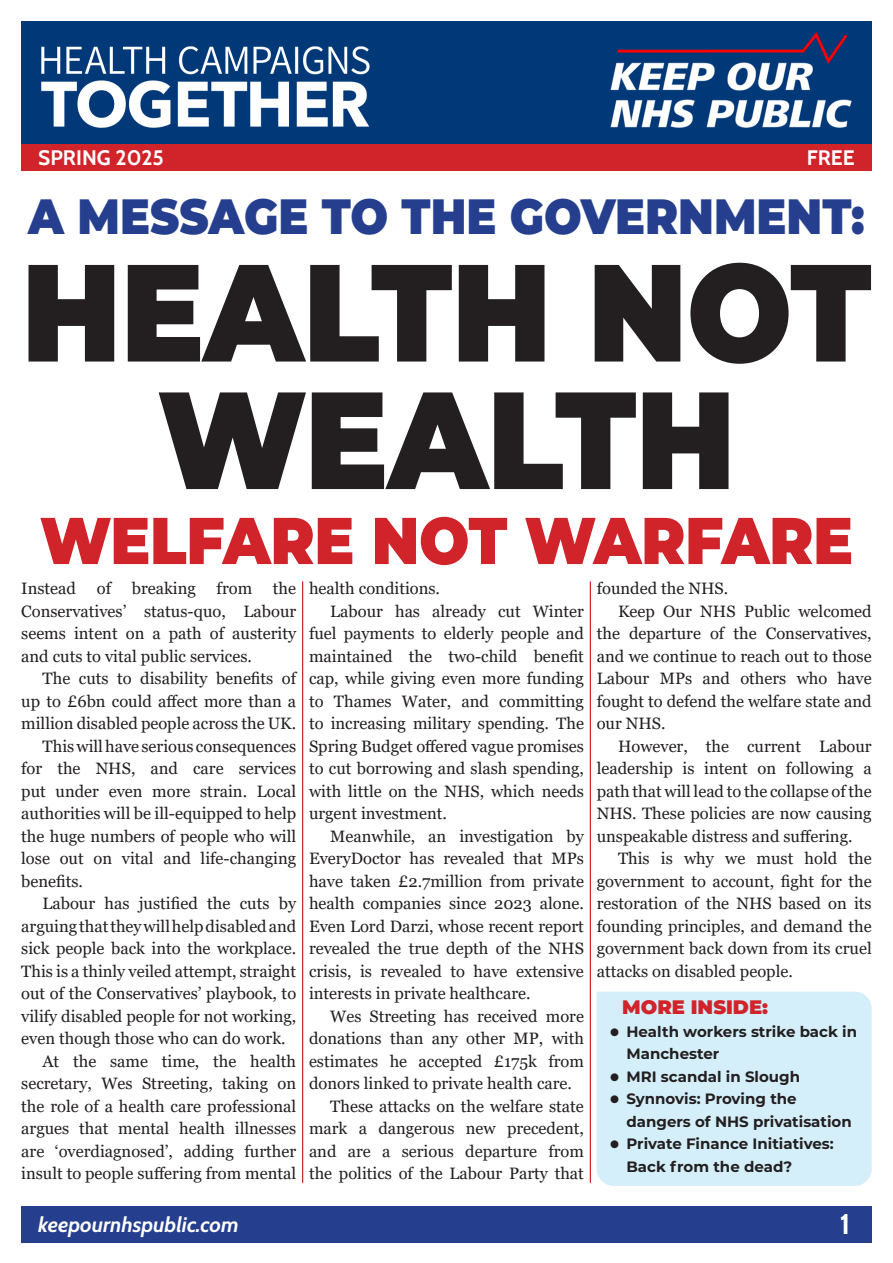
<style>
.page{position:relative;width:893px;height:1263px;background:#fff}
.page>*{position:absolute;margin:0;border:0;box-sizing:border-box;transform-origin:0 0}
.t1{font:900 138px/127.5px "Montserrat";letter-spacing:-.005em;color:#231f20;text-align:center;scale:.9 1}
.t2{font:900 66px "Montserrat";letter-spacing:-.005em;color:#d1232a;scale:.9 1}
.t3{font:900 49.5px "Montserrat";color:#253f8e;scale:.9 1}
.t4{font:28.5px "Cabin";color:#fff}
.t5{font:italic 21px "Cabin";color:#fff}
.t6{font:21px "Cabin";color:#fff}
.t7{font:900 19.5px "Montserrat";color:#d1232a}
.t8{font:16.5px/22.5px "Georgia";color:#231f20;text-align:justify}
.t9{font:700 15px/22.5px "Montserrat";color:#231f20}
</style>
<div class="page">
<hr style="left:302px;top:582px;width:1px;height:601px;background:#d1232a">
<hr style="left:590px;top:582px;width:1px;height:601px;background:#d1232a">
<div style="left:597px;top:992px;width:275px;height:194px;background:#d4eff9"></div>
<img style="left:21px;top:21px;width:851px;height:124px">
<div style="left:597px;top:1206px;width:275px;height:36px;background:#253f8e"></div>
<div style="left:21px;top:145px;width:425px;height:26px;background:#d1232a"></div>
<div style="left:446px;top:145px;width:426px;height:26px;background:#d1232a"></div>
<div style="left:21px;top:1206px;width:576px;height:36px;background:#253f8e"></div>
<svg style="left:611px;top:1028px;width:8px;height:8px"></svg>
<svg style="left:611px;top:1073px;width:8px;height:8px"></svg>
<svg style="left:611px;top:1095px;width:8px;height:8px"></svg>
<svg style="left:611px;top:1140px;width:8px;height:8px"></svg>
<p class="t6" style="left:38px;top:141px;width:127px">SPRING 2025</p>
<p class="t6" style="left:807px;top:141px;width:50px">FREE</p>
<p class="t3" style="left:28px;top:179px;width:931px">A MESSAGE TO THE GOVERNMENT:</p>
<p class="t1" style="left:21px;top:240px;width:946px">HEALTH NOT<br>WEALTH</p>
<p class="t2" style="left:40px;top:491px;width:905px">WELFARE NOT WARFARE</p>
<p class="t8" style="left:21px;top:577px;width:276px;text-indent:252px">the Conservatives’ status-quo, Labour seems intent on a path of austerity and cuts to vital public services.</p>
<p class="t8" style="left:21px;top:667px;width:276px;text-indent:21px">The cuts to disability benefits of up to £6bn could affect more than a million disabled people across the UK.</p>
<p class="t8" style="left:21px;top:735px;width:276px;text-indent:21px">This will have serious consequences for the NHS, and care services put under even more strain. Local authorities will be ill-equipped to help the huge numbers of people who will lose out on vital and life-changing benefits.</p>
<p class="t8" style="left:21px;top:892px;width:276px;text-indent:21px">Labour has justified the cuts by arguing that they will help disabled and sick people back into the workplace.<br>This is a thinly veiled attempt, straight out of the Conservatives’ playbook, to vilify disabled people for not working, even though those who can do work.</p>
<p class="t8" style="left:21px;top:1050px;width:276px;text-indent:21px">At the same time, the health secretary, Wes Streeting, taking on the role of a health care professional argues that mental health illnesses are ‘overdiagnosed’, adding further insult to people suffering from mental</p>
<p class="t8" style="left:21px;top:577px;width:56px">Instead</p>
<p class="t8" style="left:97px;top:577px;width:16px">of</p>
<p class="t8" style="left:132px;top:577px;width:66px">breaking</p>
<p class="t8" style="left:217px;top:577px;width:37px">from</p>
<p class="t8" style="left:309px;top:577px;width:133px">health conditions.</p>
<p class="t8" style="left:309px;top:600px;width:276px;text-indent:21px">Labour has already cut Winter fuel payments to elderly people and maintained the two-child benefit cap, while giving even more funding to Thames Water, and committing to increasing military spending. The Spring Budget offered vague promises to cut borrowing and slash spending, with little on the NHS, which needs urgent investment.</p>
<p class="t8" style="left:309px;top:825px;width:276px;text-indent:21px">Meanwhile, an investigation by EveryDoctor has revealed that MPs have taken £2.7million from private health companies since 2023 alone.<br>Even Lord Darzi, whose recent report revealed the true depth of the NHS crisis, is revealed to have extensive interests in private healthcare.</p>
<p class="t8" style="left:309px;top:1005px;width:276px;text-indent:21px">Wes Streeting has received more donations than any other MP, with estimates he accepted £175k from donors linked to private health care.</p>
<p class="t8" style="left:309px;top:1095px;width:276px;text-indent:21px">These attacks on the welfare state mark a dangerous new precedent, and are a serious departure from the politics of the Labour Party that</p>
<p class="t8" style="left:597px;top:577px;width:133px">founded the NHS.</p>
<p class="t8" style="left:597px;top:600px;width:276px;text-indent:21px">Keep Our NHS Public welcomed the departure of the Conservatives, and we continue to reach out to those Labour MPs and others who have fought to defend the welfare state and our NHS.</p>
<p class="t8" style="left:597px;top:735px;width:276px;text-indent:21px">However, the current Labour leadership is intent on following a path that will lead to the collapse of the NHS. These policies are now causing unspeakable distress and suffering.</p>
<p class="t8" style="left:597px;top:847px;width:276px;text-indent:21px">This is why we must hold the government to account, fight for the restoration of the NHS based on its founding principles, and demand the government back down from its cruel attacks on disabled people.</p>
<p class="t7" style="left:622px;top:992px;width:147px">MORE INSIDE:</p>
<p class="t9" style="left:626px;top:1019px;width:232px">Health workers strike back in<br>Manchester</p>
<p class="t9" style="left:626px;top:1064px;width:175px">MRI scandal in Slough</p>
<p class="t9" style="left:626px;top:1087px;width:227px">Synnovis: Proving the dangers of NHS privatisation</p>
<p class="t9" style="left:626px;top:1132px;width:209px">Private Finance Initiatives:<br>Back from the dead?</p>
<p class="t5" style="left:38px;top:1208px;width:202px">keepournhspublic.com</p>
<p class="t4" style="left:840px;top:1201px;width:12px">1</p>
</div>
